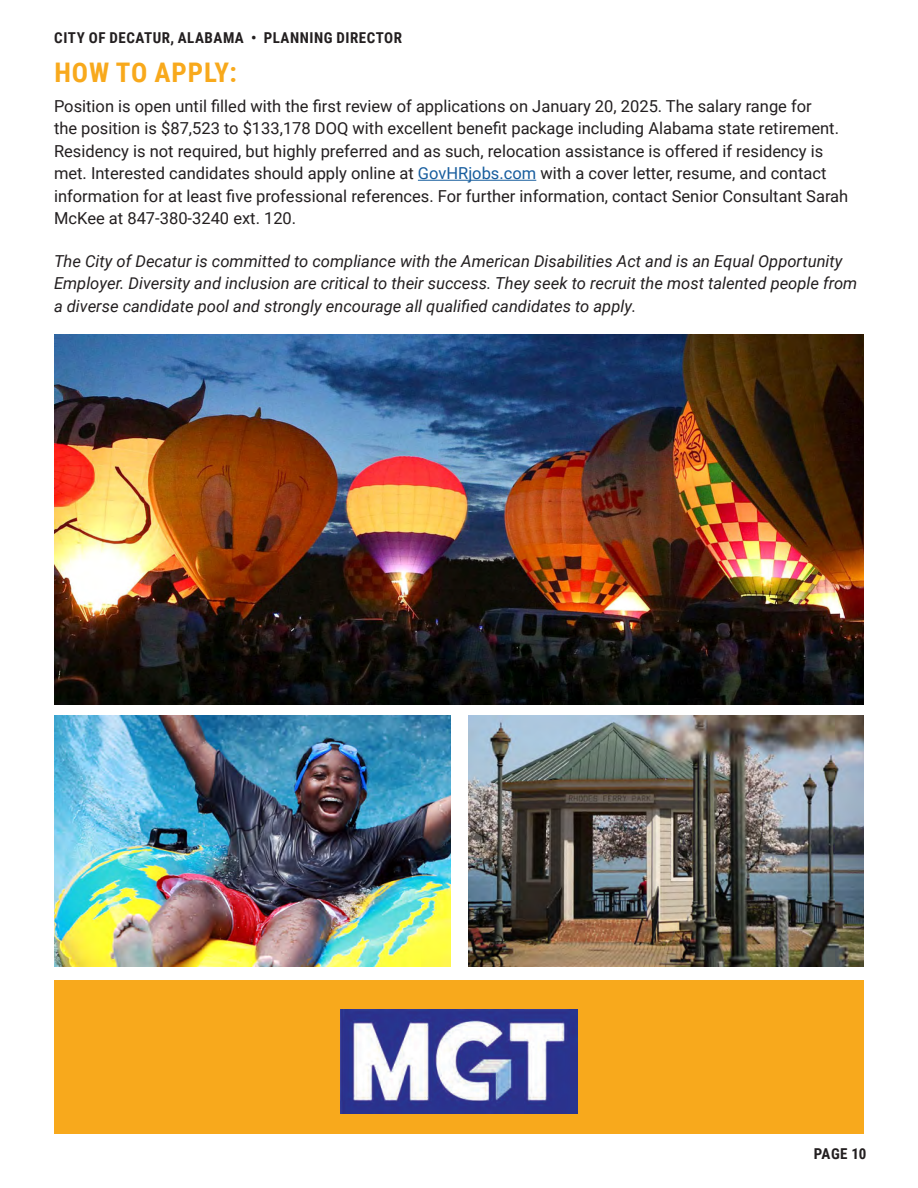
<style>
.page{position:relative;width:918px;height:1188px;background:#fff}
.page>*{position:absolute;margin:0;border:0;box-sizing:border-box;transform-origin:0 0}
.Header1{font:700 27px "Roboto Condensed";letter-spacing:.035em;color:#f8a91c}
.Text_11{font:16.5px/22.5px "Roboto";color:#231f20}
.Text_11-2{font:italic 16.5px/22.5px "Roboto";color:#231f20}
.Header1-2{font:700 15px "Roboto Condensed";letter-spacing:.035em;color:#231f20}
.s1{color:#175d9e}
</style>
<div class="page">
<hr style="left:418px;top:180px;width:118px;height:1px;background:#175d9e">
<img style="left:54px;top:335px;width:810px;height:370px">
<div style="left:54px;top:981px;width:810px;height:153px;background:#f8a91c"></div>
<img style="left:340px;top:1009px;width:238px;height:104px">
<img style="left:54px;top:716px;width:396px;height:251px">
<img style="left:468px;top:716px;width:396px;height:251px">
<p class="Header1-2" style="left:54px;top:27px;width:349px">CITY OF DECATUR, ALABAMA • PLANNING DIRECTOR</p>
<p class="Header1" style="left:54px;top:54px;width:184px">HOW TO APPLY:</p>
<p class="Text_11" style="left:54px;top:94px;width:796px">Position is open until filled with the first review of applications on January 20, 2025. The salary range for<br>the position is $87,523 to $133,178 DOQ with excellent benefit package including Alabama state retirement.<br>Residency is not required, but highly preferred and as such, relocation assistance is offered if residency is met. Interested candidates should apply online at <span class="s1">GovHRjobs.com</span> with a cover letter, resume, and contact information for at least five professional references. For further information, contact Senior Consultant Sarah McKee at 847-380-3240 ext. 120.</p>
<p class="Text_11-2" style="left:54px;top:249px;width:805px">The City of Decatur is committed to compliance with the American Disabilities Act and is an Equal Opportunity<br>Employer. Diversity and inclusion are critical to their success. They seek to recruit the most talented people from a diverse candidate pool and strongly encourage all qualified candidates to apply.</p>
<p class="Header1-2" style="left:814px;top:1143px;width:54px">PAGE 10</p>
</div>
